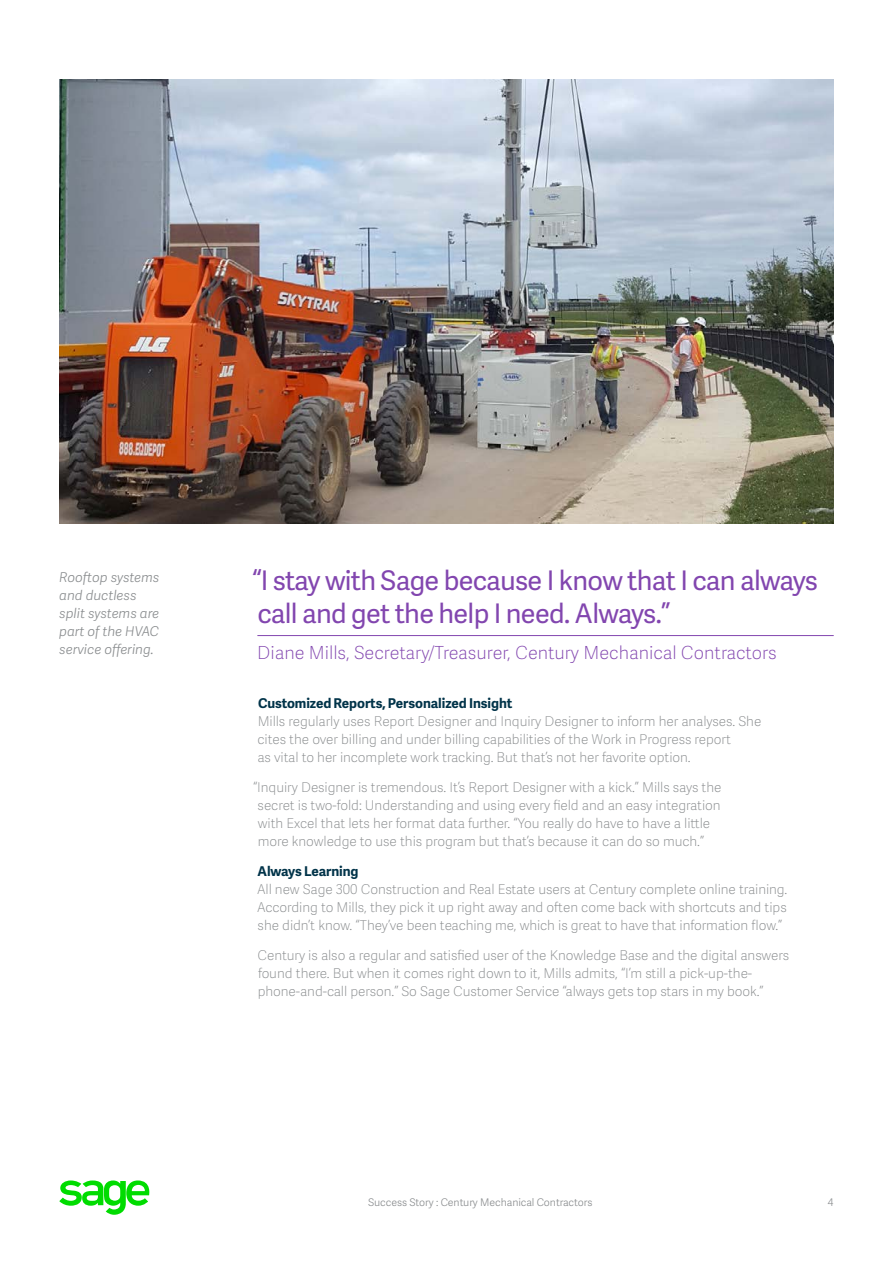
<style>
.page{position:relative;width:893px;height:1263px;background:#fff}
.page>*{position:absolute;margin:0;border:0;box-sizing:border-box;transform-origin:0 0}
.t1{font:27px/33px "Adelle Sans SAGE";letter-spacing:-.025em;color:#8246af}
.t2{font:18px "Adelle Sans SAGE Th";color:#8246af}
.t3{font:13.5px/18px "Adelle Sans SAGE Th";letter-spacing:-.005em;color:#888b8d}
.t4{font:italic 13.5px/18px "Adelle Sans SAGE Lt";color:#888b8d}
.t5{font:700 13.5px "Adelle Sans SAGE";letter-spacing:-.005em;color:#003349}
.t6{font:10.5px "Adelle Sans SAGE Lt";letter-spacing:-.005em;color:#888b8d}
</style>
<div class="page">
<svg style="left:59px;top:1181px;width:91px;height:34px"></svg>
<img style="left:59px;top:80px;width:774px;height:444px">
<hr style="left:257px;top:635px;width:576px;height:1px;background:#8246af">
<p class="t4" style="left:59px;top:568px;width:102px">Rooftop systems and ductless split systems are part of the HVAC service offering.</p>
<h1 class="t1" style="left:252px;top:563px;width:567px">“I stay with Sage because I know that I can always call and get the help I need. Always.”</h1>
<h2 class="t2" style="left:257px;top:640px;width:521px">Diane Mills, Secretary/Treasurer, Century Mechanical Contractors</h2>
<p class="t5" style="left:258px;top:693px;width:256px">Customized Reports, Personalized Insight</p>
<p class="t3" style="left:257px;top:712px;width:505px">Mills regularly uses Report Designer and Inquiry Designer to inform her analyses. She cites the over billing and under billing capabilities of the Work in Progress report<br>as vital to her incomplete work tracking. But that’s not her favorite option.</p>
<p class="t3" style="left:258px;top:778px;width:465px;text-indent:-4px">“Inquiry Designer is tremendous. It’s Report Designer with a kick.” Mills says the secret is two-fold: Understanding and using every field and an easy integration with Excel that lets her format data further. “You really do have to have a little more knowledge to use this program but that’s because it can do so much.”</p>
<p class="t5" style="left:257px;top:861px;width:102px">Always Learning</p>
<p class="t3" style="left:257px;top:880px;width:532px;text-align:justify">All new Sage 300 Construction and Real Estate users at Century complete online training.<br>According to Mills, they pick it up right away and often come back with shortcuts and tips she didn’t know. “They’ve been teaching me, which is great to have that information flow.”</p>
<p class="t3" style="left:257px;top:946px;width:533px">Century is also a regular and satisfied user of the Knowledge Base and the digital answers found there. But when it comes right down to it, Mills admits, “I’m still a pick-up-the&shy;phone-and-call person.” So Sage Customer Service “always gets top stars in my book.”</p>
<p class="t6" style="left:368px;top:1195px;width:226px">Success Story : Century Mechanical Contractors</p>
<p class="t6" style="left:827px;top:1195px;width:7px">4</p>
</div>
